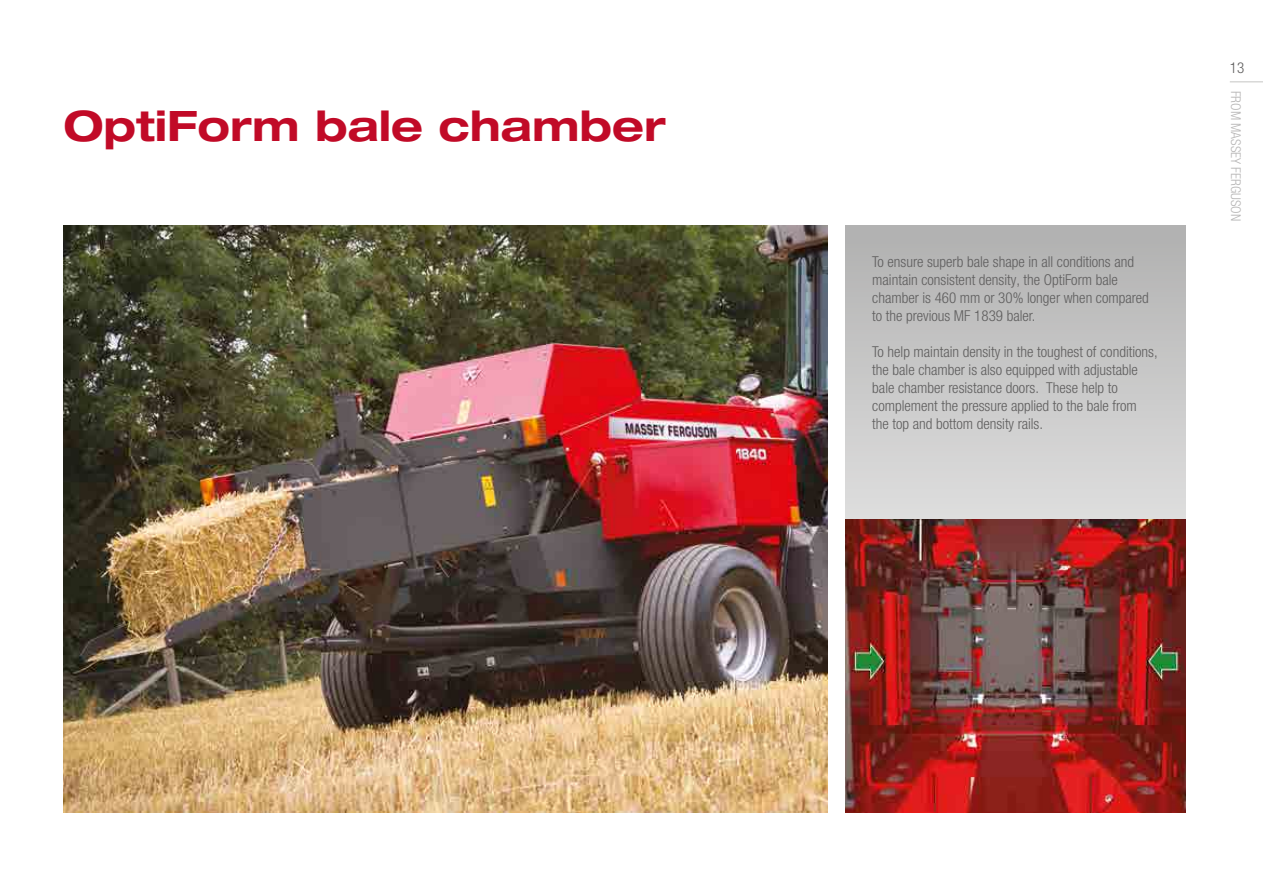
<style>
.page{position:relative;width:1263px;height:893px;background:#fff}
.page>*{position:absolute;margin:0;border:0;box-sizing:border-box;transform-origin:0 0}
.t1{font:700 expanded 42px "Helvetica Neue LTW1 G";color:#c10a27}
.t2{font:300 condensed 15px/18px "Helvetica Neue LTW1 G";color:#5f5e5e}
.t3{font:300 condensed 13.5px "Helvetica Neue LTW1 G";color:#b6b5b5}
</style>
<div class="page">
<svg style="left:845px;top:225px;width:340px;height:294px;background:#c7c7c7"></svg>
<img style="left:64px;top:225px;width:764px;height:588px">
<img style="left:845px;top:519px;width:340px;height:294px">
<hr style="left:1230px;top:81px;width:33px;height:1px;background:#c5c5c4">
<h1 class="t1" style="left:64px;top:98px;width:603px">OptiForm bale chamber</h1>
<p class="t2" style="left:872px;top:253px;width:278px">To ensure superb bale shape in all conditions and maintain consistent density, the OptiForm bale chamber is 460 mm or 30% longer when compared to the previous MF 1839 baler.</p>
<p class="t2" style="left:872px;top:343px;width:287px">To help maintain density in the toughest of conditions, the bale chamber is also equipped with adjustable bale chamber resistance doors. These help to complement the pressure applied to the bale from<br>the top and bottom density rails.</p>
<p class="t2" style="left:1230px;top:59px;width:16px">13</p>
<p class="t3" style="left:1244px;top:91px;width:132px;rotate:90deg">FROM MASSEY FERGUSON</p>
</div>
